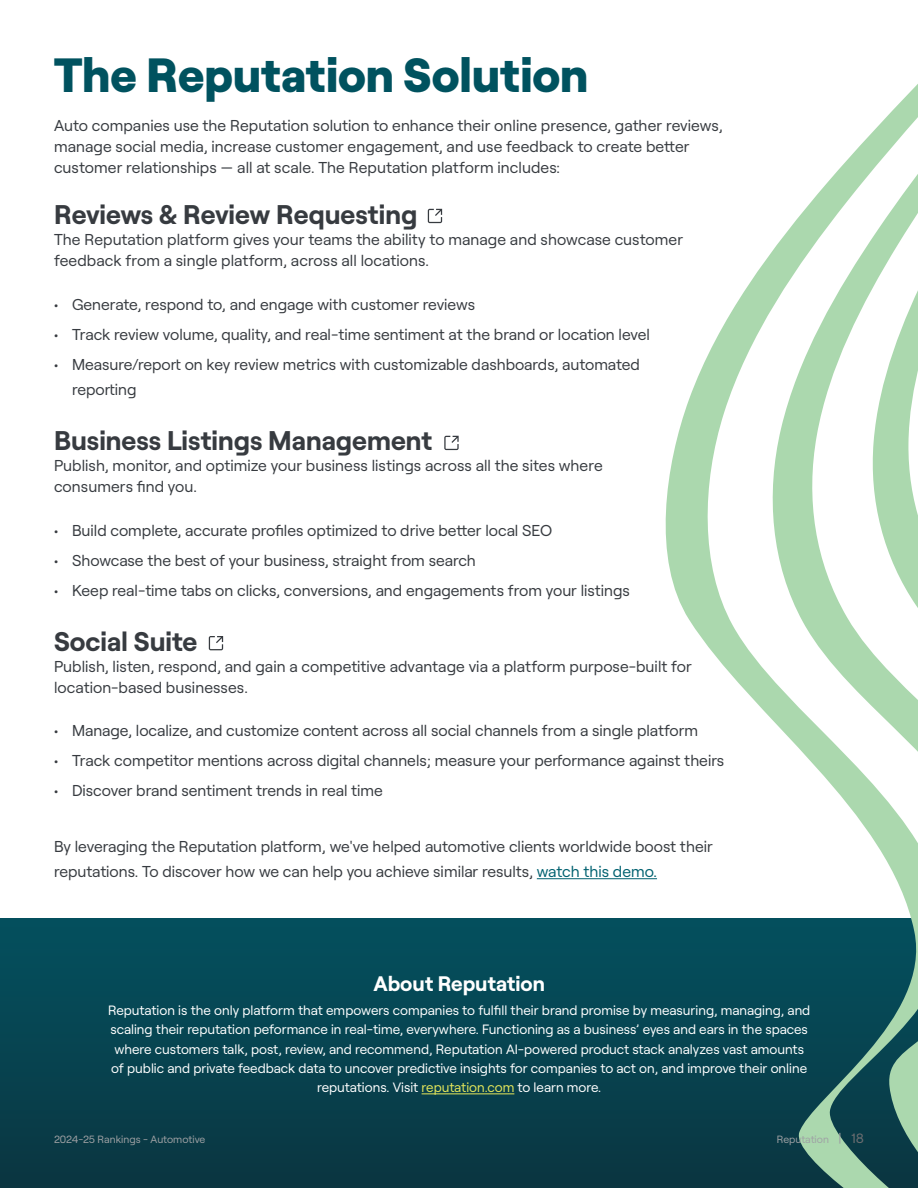
<style>
.page{position:relative;width:918px;height:1188px;background:#fff}
.page>*{position:absolute;margin:0;border:0;box-sizing:border-box;transform-origin:0 0}
.t1{font:800 48px "Roobert";letter-spacing:-.005em;color:#00525f}
.t2{font:700 27px "Roobert";color:#373b40}
.t3{font:700 21px "Roobert";color:#fff}
.t4{font:15.75px/21px "Roobert";color:#373b40}
.t5{font:13.5px/19.5px "Roobert";color:#fff;text-align:center}
.t6{font:10.5px "Roobert";color:#9fa1a4}
.s1{color:#006170}
.s2{color:#e5e75a}
.s3{font-size:13.5px}
.s4{font-size:13.5px;color:#6d6e71}
</style>
<div class="page">
<div style="left:0;top:919px;width:918px;height:269px;background:linear-gradient(to bottom,#04505f,#0b3641)"></div>
<svg style="left:651px;top:261px;width:114px;height:927px"></svg>
<svg style="left:765px;top:136px;width:104px;height:1052px"></svg>
<svg style="left:869px;top:84px;width:49px;height:1104px"></svg>
<hr style="left:422px;top:1094px;width:92px;height:1px;background:#e5e75a">
<hr style="left:537px;top:878px;width:120px;height:1px;background:#006170">
<svg style="left:428px;top:209px;width:14px;height:14px"></svg>
<svg style="left:444px;top:436px;width:15px;height:14px"></svg>
<svg style="left:209px;top:636px;width:14px;height:14px"></svg>
<h1 class="t1" style="left:54px;top:37px;width:536px">The Reputation Solution</h1>
<p class="t4" style="left:54px;top:114px;width:670px">Auto companies use the Reputation solution to enhance their online presence, gather reviews, manage social media, increase customer engagement, and use feedback to create better customer relationships — all at scale. The Reputation platform includes:</p>
<h2 class="t2" style="left:54px;top:194px;width:365px">Reviews &amp; Review Requesting</h2>
<p class="t4" style="left:54px;top:228px;width:631px">The Reputation platform gives your teams the ability to manage and showcase customer feedback from a single platform, across all locations.</p>
<p class="t4" style="left:54px;top:293px;width:423px">• Generate, respond to, and engage with customer reviews</p>
<p class="t4" style="left:54px;top:323px;width:597px">• Track review volume, quality, and real-time sentiment at the brand or location level</p>
<p class="t4" style="left:72px;top:350px;width:569px;line-height:25.5px;text-indent:-18px">• Measure/report on key review metrics with customizable dashboards, automated reporting</p>
<h2 class="t2" style="left:54px;top:420px;width:380px">Business Listings Management</h2>
<p class="t4" style="left:54px;top:454px;width:550px">Publish, monitor, and optimize your business listings across all the sites where consumers find you.</p>
<p class="t4" style="left:54px;top:518px;width:500px">• Build complete, accurate profiles optimized to drive better local SEO</p>
<p class="t4" style="left:54px;top:548px;width:423px">• Showcase the best of your business, straight from search</p>
<p class="t4" style="left:54px;top:578px;width:577px">• Keep real-time tabs on clicks, conversions, and engagements from your listings</p>
<h2 class="t2" style="left:54px;top:620px;width:145px">Social Suite</h2>
<p class="t4" style="left:54px;top:654px;width:640px">Publish, listen, respond, and gain a competitive advantage via a platform purpose-built for location-based businesses.</p>
<p class="t4" style="left:54px;top:719px;width:646px">• Manage, localize, and customize content across all social channels from a single platform</p>
<p class="t4" style="left:54px;top:749px;width:672px">• Track competitor mentions across digital channels; measure your performance against theirs</p>
<p class="t4" style="left:54px;top:779px;width:330px">• Discover brand sentiment trends in real time</p>
<p class="t4" style="left:54px;top:832px;width:660px;line-height:25.5px">By leveraging the Reputation platform, we've helped automotive clients worldwide boost their reputations. To discover how we can help you achieve similar results, <span class="s1">watch this demo.</span></p>
<h3 class="t3" style="left:373px;top:967px;width:173px">About Reputation</h3>
<p class="t5" style="left:108px;top:999px;width:704px">Reputation is the only platform that empowers companies to fulfill their brand promise by measuring, managing, and scaling their reputation peformance in real-time, everywhere. Functioning as a business’ eyes and ears in the spaces where customers talk, post, review, and recommend, Reputation AI-powered product stack analyzes vast amounts of public and private feedback data to uncover predictive insights for companies to act on, and improve their online reputations. Visit <span class="s2">reputation.com</span> to learn more.</p>
<p class="t6" style="left:54px;top:1131px;width:153px">2024-25 Rankings - Automotive</p>
<p class="t6" style="left:777px;top:1131px;width:89px">Reputation <span class="s3">|</span> <span class="s4">18</span></p>
</div>
